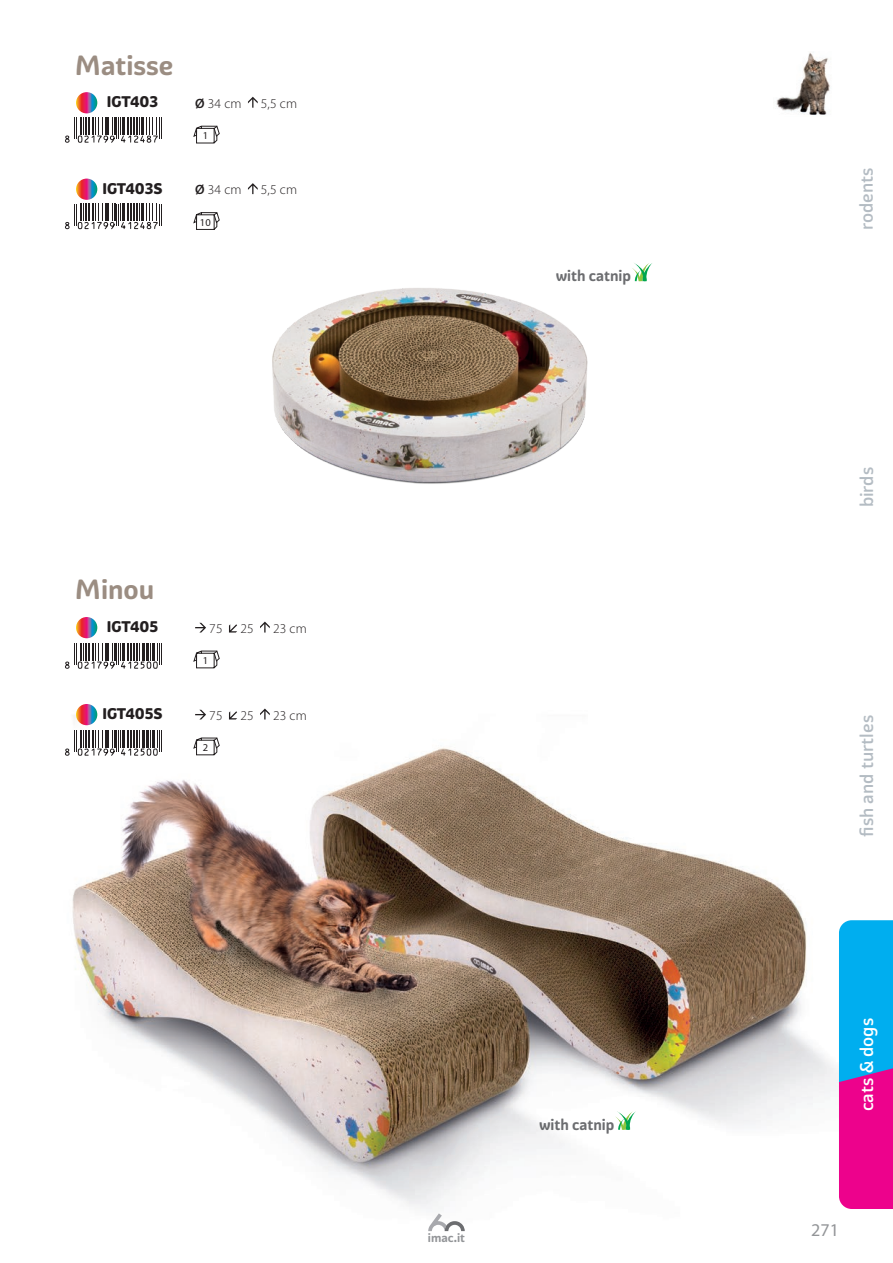
<style>
.page{position:relative;width:893px;height:1263px;background:#fff}
.page>*{position:absolute;margin:0;border:0;box-sizing:border-box;transform-origin:0 0}
.t1{font:700 27px "Graviola Soft";color:#9b8d82}
.t2{font:500 18px "Graviola Soft";color:#b4bcc3}
.t3{font:500 18px "Graviola Soft";color:#fff}
.t4{font:18px "Myriad Pro";color:#939598}
.t5{font:700 15.15px "Graviola Soft";letter-spacing:-.005em;color:#6c6d70}
.t6{font:800 15px "Graviola Soft";color:#231f20}
.t7{font:300 13.5px "Myriad Pro";letter-spacing:.01em;color:#231f20}
.t8{font:700 12px "Graviola Soft";color:#939598}
.t9{font:10.5px "Myriad Pro";color:#231f20}
.s1{font-weight:600}
</style>
<div class="page">
<img style="left:776px;top:52px;width:54px;height:63px">
<img style="left:272px;top:288px;width:316px;height:196px">
<svg style="left:632px;top:263px;width:20px;height:18px"></svg>
<img style="left:72px;top:704px;width:767px;height:528px">
<svg style="left:193px;top:126px;width:27px;height:17px"></svg>
<svg style="left:76px;top:92px;width:21px;height:21px"></svg>
<svg style="left:248px;top:97px;width:10px;height:11px"></svg>
<svg style="left:65px;top:117px;width:97px;height:26px"></svg>
<svg style="left:193px;top:212px;width:27px;height:18px"></svg>
<svg style="left:76px;top:179px;width:21px;height:21px"></svg>
<svg style="left:248px;top:183px;width:10px;height:11px"></svg>
<svg style="left:65px;top:204px;width:97px;height:25px"></svg>
<svg style="left:193px;top:651px;width:27px;height:17px"></svg>
<svg style="left:76px;top:617px;width:21px;height:21px"></svg>
<svg style="left:195px;top:623px;width:11px;height:9px"></svg>
<svg style="left:229px;top:624px;width:8px;height:8px"></svg>
<svg style="left:260px;top:622px;width:10px;height:10px"></svg>
<svg style="left:65px;top:643px;width:97px;height:26px"></svg>
<svg style="left:193px;top:737px;width:27px;height:18px"></svg>
<svg style="left:76px;top:704px;width:21px;height:21px"></svg>
<svg style="left:195px;top:710px;width:11px;height:9px"></svg>
<svg style="left:229px;top:711px;width:8px;height:8px"></svg>
<svg style="left:260px;top:708px;width:10px;height:11px"></svg>
<div style="left:64px;top:730px;width:103px;height:26px;background:#fff"></div>
<svg style="left:65px;top:730px;width:97px;height:26px"></svg>
<svg style="left:839px;top:920px;width:54px;height:289px;background:#6e5fc1"></svg>
<svg style="left:428px;top:1213px;width:37px;height:18px"></svg>
<h1 class="t1" style="left:75px;top:48px;width:100px">Matisse</h1>
<p class="t6" style="left:107px;top:92px;width:53px">IGT403</p>
<p class="t7" style="left:195px;top:96px;width:48px"><span class="s1">Ø</span> 34 cm</p>
<p class="t7" style="left:261px;top:96px;width:38px">5,5 cm</p>
<p class="t9" style="left:203px;top:129px;width:7px">1</p>
<p class="t6" style="left:102px;top:179px;width:62px">IGT403S</p>
<p class="t7" style="left:195px;top:182px;width:48px"><span class="s1">Ø</span> 34 cm</p>
<p class="t7" style="left:261px;top:182px;width:38px">5,5 cm</p>
<p class="t9" style="left:200px;top:216px;width:12px">10</p>
<h1 class="t1" style="left:75px;top:572px;width:81px">Minou</h1>
<p class="t6" style="left:107px;top:617px;width:53px">IGT405</p>
<p class="t7" style="left:209px;top:621px;width:15px">75</p>
<p class="t7" style="left:240px;top:621px;width:15px">25</p>
<p class="t7" style="left:273px;top:621px;width:35px">23 cm</p>
<p class="t9" style="left:203px;top:654px;width:7px">1</p>
<p class="t6" style="left:102px;top:704px;width:62px">IGT405S</p>
<p class="t7" style="left:209px;top:707px;width:15px">75</p>
<p class="t7" style="left:240px;top:707px;width:15px">25</p>
<p class="t7" style="left:273px;top:707px;width:35px">23 cm</p>
<p class="t9" style="left:203px;top:741px;width:7px">2</p>
<p class="t5" style="left:556px;top:266px;width:77px">with catnip</p>
<p class="t8" style="left:428px;top:1230px;width:39px">imac.it</p>
<p class="t5" style="left:539px;top:1115px;width:77px">with catnip</p>
<h2 class="t2" style="left:855px;top:230px;width:64px;rotate:-90deg">rodents</h2>
<h2 class="t2" style="left:856px;top:507px;width:42px;rotate:-90deg">birds</h2>
<h2 class="t2" style="left:856px;top:837px;width:123px;rotate:-90deg">fish and turtles</h2>
<h2 class="t3" style="left:856px;top:1111px;width:95px;rotate:-90deg">cats &amp; dogs</h2>
<h2 class="t4" style="left:811px;top:1219px;width:29px">271</h2>
</div>
